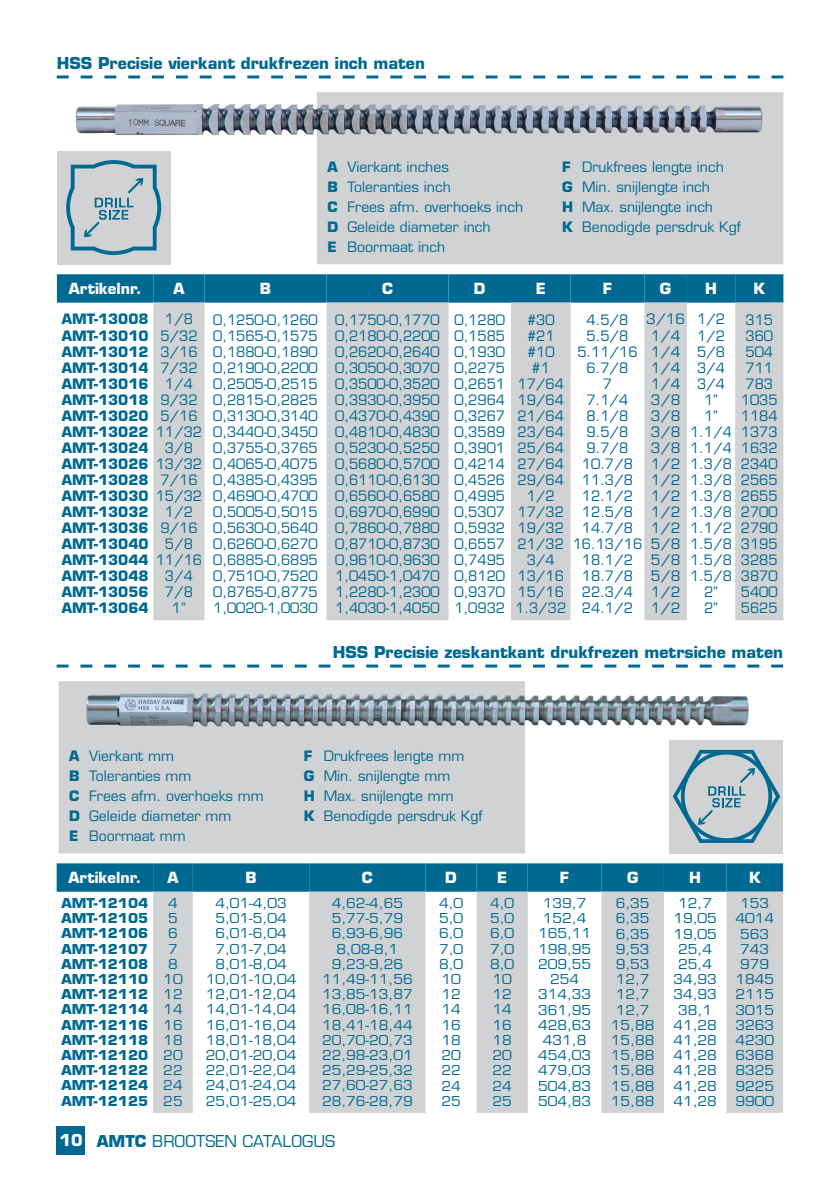
<style>
.page{position:relative;width:840px;height:1191px;background:#fff}
.page>*{position:absolute;margin:0;border:0;box-sizing:border-box;transform-origin:0 0}
.t1{font:700 16px "Eurostile LT Std";color:#006991}
.t2{font:16px "Eurostile LT Std";color:#006991}
.t3{font:700 15px "Eurostile LT Std";color:#fff}
.t4{font:14px/16px "Eurostile LT Std";color:#006991;text-align:center;scale:.95 1}
.t5{font:14px/16px "Eurostile LT Std";color:#006991}
.t6{font:700 14px/16px "Eurostile LT Std";color:#006991;text-align:justify}
.t7{font:13.4px/15.2px "Eurostile LT Std";color:#006991;text-align:center;scale:1.05 1}
.t8{font:700 13.4px/15.2px "Eurostile LT Std";color:#006991;text-align:justify;scale:1.05 1}
.s1{font-weight:700}
.s2{font-weight:700;color:#fff}
</style>
<div class="page">
<div style="left:57px;top:1126px;width:28px;height:28px;background:#006991"></div>
<div style="left:317px;top:148px;width:466px;height:116px;background:#d1d2d4"></div>
<svg style="left:57px;top:75px;width:726px;height:3px"></svg>
<div style="left:57px;top:151px;width:113px;height:113px;background:#d1d2d4"></div>
<svg style="left:66px;top:160px;width:95px;height:95px"></svg>
<img style="left:75px;top:92px;width:708px;height:56px">
<svg style="left:57px;top:274px;width:726px;height:29px;background:#066c93"></svg>
<svg style="left:153px;top:303px;width:630px;height:317px"></svg>
<div style="left:58px;top:681px;width:466px;height:172px;background:#d1d2d4"></div>
<div style="left:57px;top:863px;width:725px;height:28px;background:#006991"></div>
<svg style="left:153px;top:891px;width:629px;height:222px"></svg>
<svg style="left:57px;top:664px;width:725px;height:3px"></svg>
<div style="left:669px;top:740px;width:113px;height:113px;background:#d1d2d4"></div>
<svg style="left:672px;top:750px;width:107px;height:93px"></svg>
<img style="left:70px;top:681px;width:679px;height:56px">
<p class="t1" style="left:57px;top:53px;width:369px">HSS Precisie vierkant drukfrezen inch maten</p>
<p class="t5" style="left:327px;top:157px;width:197px;line-height:20px"><span class="s1">A</span> Vierkant inches<br><span class="s1">B</span> Toleranties inch<br><span class="s1">C</span> Frees afm. overhoeks inch<br><span class="s1">D</span> Geleide diameter inch<br><span class="s1">E</span> Boormaat inch</p>
<p class="t5" style="left:561px;top:157px;width:180px;line-height:20px"><span class="s1">F</span> Drukfrees lengte inch<br><span class="s1">G</span> Min. snijlengte inch<br><span class="s1">H</span> Max. snijlengte inch<br><span class="s1">K</span> Benodigde persdruk Kgf</p>
<p class="t3" style="left:69px;top:279px;width:74px">Artikelnr.</p>
<p class="t3" style="left:173px;top:279px;width:12px">A</p>
<p class="t3" style="left:260px;top:279px;width:13px">B</p>
<p class="t3" style="left:382px;top:279px;width:12px">C</p>
<p class="t3" style="left:473px;top:279px;width:13px">D</p>
<p class="t3" style="left:535px;top:279px;width:12px">E</p>
<p class="t3" style="left:602px;top:279px;width:11px">F</p>
<p class="t3" style="left:659px;top:279px;width:13px">G</p>
<p class="t3" style="left:704px;top:279px;width:13px">H</p>
<p class="t3" style="left:753px;top:279px;width:13px">K</p>
<p class="t6" style="left:62px;top:311px;width:88px">AMT-13008<br>AMT-13010<br>AMT-13012<br>AMT-13014<br>AMT-13016<br>AMT-13018<br>AMT-13020<br>AMT-13022<br>AMT-13024<br>AMT-13026<br>AMT-13028<br>AMT-13030<br>AMT-13032<br>AMT-13036<br>AMT-13040<br>AMT-13044<br>AMT-13048<br>AMT-13056<br>AMT-13064</p>
<p class="t4" style="left:156px;top:311px;width:50px">1/8<br>5/32<br>3/16<br>7/32<br>1/4<br>9/32<br>5/16<br>11/32<br>3/8<br>13/32<br>7/16<br>15/32<br>1/2<br>9/16<br>5/8<br>11/16<br>3/4<br>7/8<br>1”</p>
<p class="t4" style="left:213px;top:311px;width:111px;text-align:justify">0,1250-0,1260<br>0,1565-0,1575<br>0,1880-0,1890<br>0,2190-0,2200<br>0,2505-0,2515<br>0,2815-0,2825<br>0,3130-0,3140<br>0,3440-0,3450<br>0,3755-0,3765<br>0,4065-0,4075<br>0,4385-0,4395<br>0,4690-0,4700<br>0,5005-0,5015<br>0,5630-0,5640<br>0,6260-0,6270<br>0,6885-0,6895<br>0,7510-0,7520<br>0,8765-0,8775<br>1,0020-1,0030</p>
<p class="t4" style="left:335px;top:311px;width:111px;text-align:justify">0,1750-0,1770<br>0,2180-0,2200<br>0,2620-0,2640<br>0,3050-0,3070<br>0,3500-0,3520<br>0,3930-0,3950<br>0,4370-0,4390<br>0,4810-0,4830<br>0,5230-0,5250<br>0,5680-0,5700<br>0,6110-0,6130<br>0,6560-0,6580<br>0,6970-0,6990<br>0,7860-0,7880<br>0,8710-0,8730<br>0,9610-0,9630<br>1,0450-1,0470<br>1,2280-1,2300<br>1,4030-1,4050</p>
<p class="t4" style="left:454px;top:311px;width:55px;text-align:justify">0,1280<br>0,1585<br>0,1930<br>0,2275<br>0,2651<br>0,2964<br>0,3267<br>0,3589<br>0,3901<br>0,4214<br>0,4526<br>0,4995<br>0,5307<br>0,5932<br>0,6557<br>0,7495<br>0,8120<br>0,9370<br>1,0932</p>
<p class="t4" style="left:515px;top:312px;width:55px">#30 #21 #10<br>#1<br>17/64<br>19/64<br>21/64<br>23/64<br>25/64<br>27/64<br>29/64<br>1/2<br>17/32<br>19/32<br>21/32<br>3/4<br>13/16<br>15/16<br>1.3/32</p>
<p class="t4" style="left:572px;top:312px;width:74px">4.5/8<br>5.5/8<br>5.11/16<br>6.7/8<br>7<br>7.1/4<br>8.1/8<br>9.5/8<br>9.7/8<br>10.7/8<br>11.3/8<br>12.1/2<br>12.5/8<br>14.7/8<br>16.13/16<br>18.1/2<br>18.7/8<br>22.3/4<br>24.1/2</p>
<p class="t5" style="left:645px;top:311px;width:41px;text-align:center">3/16<br>1/4<br>1/4<br>1/4<br>1/4<br>3/8<br>3/8<br>3/8<br>3/8<br>1/2<br>1/2<br>1/2<br>1/2<br>1/2<br>5/8<br>5/8<br>5/8<br>1/2<br>1/2</p>
<p class="t4" style="left:689px;top:311px;width:45px">1/2<br>1/2<br>5/8<br>3/4<br>3/4<br>1”<br>1”<br>1.1/4<br>1.1/4<br>1.3/8<br>1.3/8<br>1.3/8<br>1.3/8<br>1.1/2<br>1.5/8<br>1.5/8<br>1.5/8<br>2”<br>2”</p>
<p class="t4" style="left:740px;top:311px;width:40px">315<br>360<br>504<br>711<br>783<br>1035<br>1184<br>1373<br>1632<br>2340<br>2565<br>2655<br>2700<br>2790<br>3195<br>3285<br>3870<br>5400<br>5625</p>
<p class="t1" style="left:333px;top:642px;width:451px">HSS Precisie zeskantkant drukfrezen metrsiche maten</p>
<p class="t5" style="left:303px;top:745px;width:180px;line-height:20px"><span class="s1">F</span> Drukfrees lengte mm<br><span class="s1">G</span> Min. snijlengte mm<br><span class="s1">H</span> Max. snijlengte mm<br><span class="s1">K</span> Benodigde persdruk Kgf</p>
<p class="t5" style="left:69px;top:745px;width:196px;line-height:20px"><span class="s1">A</span> Vierkant mm<br><span class="s1">B</span> Toleranties mm<br><span class="s1">C</span> Frees afm. overhoeks mm<br><span class="s1">D</span> Geleide diameter mm<br><span class="s1">E</span> Boormaat mm</p>
<p class="t3" style="left:69px;top:868px;width:74px">Artikelnr.</p>
<p class="t3" style="left:167px;top:868px;width:12px">A</p>
<p class="t3" style="left:245px;top:868px;width:13px">B</p>
<p class="t3" style="left:362px;top:868px;width:12px">C</p>
<p class="t3" style="left:445px;top:868px;width:13px">D</p>
<p class="t3" style="left:497px;top:868px;width:12px">E</p>
<p class="t3" style="left:559px;top:868px;width:11px">F</p>
<p class="t3" style="left:626px;top:868px;width:13px">G</p>
<p class="t3" style="left:688px;top:868px;width:13px">H</p>
<p class="t3" style="left:748px;top:868px;width:13px">K</p>
<p class="t8" style="left:61px;top:895px;width:84px">AMT-12104<br>AMT-12105<br>AMT-12106<br>AMT-12107<br>AMT-12108<br>AMT-12110<br>AMT-12112<br>AMT-12114<br>AMT-12116<br>AMT-12118<br>AMT-12120<br>AMT-12122<br>AMT-12124<br>AMT-12125</p>
<p class="t7" style="left:163px;top:895px;width:20px">4<br>5<br>6<br>7<br>8<br>10<br>12<br>14<br>16<br>18<br>20<br>22<br>24<br>25</p>
<p class="t7" style="left:205px;top:895px;width:88px">4,01-4,03<br>5,01-5,04<br>6,01-6,04<br>7,01-7,04<br>8,01-8,04<br>10,01-10,04<br>12,01-12,04<br>14,01-14,04<br>16,01-16,04<br>18,01-18,04<br>20,01-20,04<br>22,01-22,04<br>24,01-24,04<br>25,01-25,04</p>
<p class="t7" style="left:322px;top:895px;width:88px">4,62-4,65<br>5,77-5,79<br>6,93-6,96<br>8,08-8,1<br>9,23-9,26<br>11,49-11,56<br>13,85-13,87<br>16,08-16,11<br>18,41-18,44<br>20,70-20,73<br>22,98-23,01<br>25,29-25,32<br>27,60-27,63<br>28,76-28,79</p>
<p class="t7" style="left:439px;top:895px;width:24px;text-align:left">4,0<br>5,0<br>6,0<br>7,0<br>8,0<br>10<br>12<br>14<br>16<br>18<br>20<br>22<br>24<br>25</p>
<p class="t7" style="left:490px;top:895px;width:25px;text-align:left">4,0<br>5,0<br>6,0<br>7,0<br>8,0<br>10<br>12<br>14<br>16<br>18<br>20<br>22<br>24<br>25</p>
<p class="t7" style="left:537px;top:895px;width:52px">139,7<br>152,4<br>165,11<br>198,95<br>209,55<br>254<br>314,33<br>361,95<br>428,63<br>431,8<br>454,03<br>479,03<br>504,83<br>504,83</p>
<p class="t7" style="left:610px;top:895px;width:43px">6,35<br>6,35<br>6,35<br>9,53<br>9,53<br>12,7<br>12,7<br>12,7<br>15,88<br>15,88<br>15,88<br>15,88<br>15,88<br>15,88</p>
<p class="t7" style="left:673px;top:895px;width:43px">12,7<br>19,05<br>19,05<br>25,4<br>25,4<br>34,93<br>34,93<br>38,1<br>41,28<br>41,28<br>41,28<br>41,28<br>41,28<br>41,28</p>
<p class="t7" style="left:735px;top:895px;width:38px">153<br>4014<br>563<br>743<br>979<br>1845<br>2115<br>3015<br>3263<br>4230<br>6368<br>8325<br>9225<br>9900</p>
<p class="t2" style="left:60px;top:1131px;width:277px"><span class="s2">10</span> <span class="s1">AMTC</span> BROOTSEN CATALOGUS</p>
</div>
